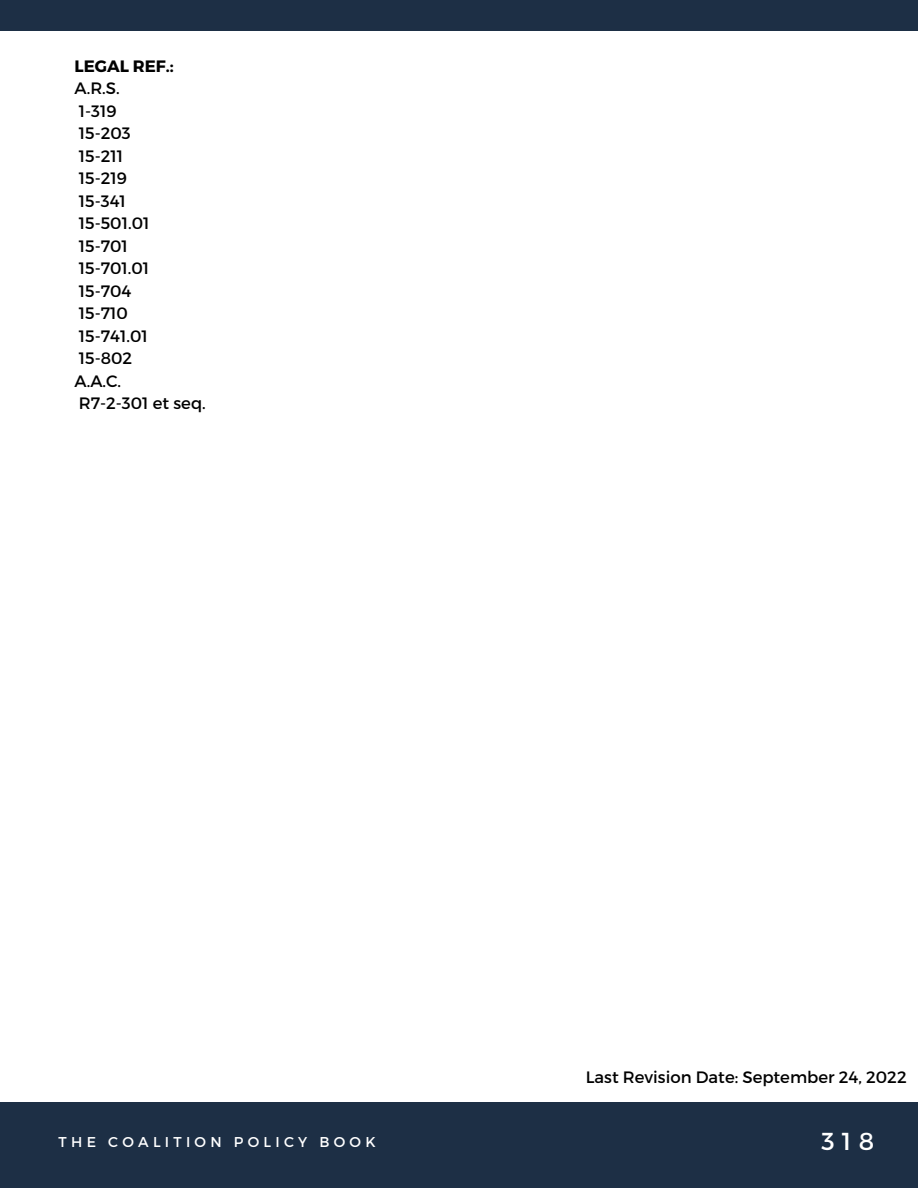
<style>
.page{position:relative;width:918px;height:1188px;background:#fff}
.page>*{position:absolute;margin:0;border:0;box-sizing:border-box;transform-origin:0 0}
.t1{font:24.6px "Montserrat";color:#fff}
.t2{font:16.5px/22.5px "Montserrat";color:#000}
.t3{font:700 16.5px "Montserrat";color:#000}
.t4{font:14.25px "Montserrat";letter-spacing:.3em;color:#fff}
</style>
<div class="page">
<div style="left:0;top:1102px;width:918px;height:86px;background:#1d2f45"></div>
<div style="left:0;top:0;width:918px;height:31px;background:#1d2f45"></div>
<p class="t3" style="left:75px;top:55px;width:101px">LEGAL REF.:</p>
<p class="t2" style="left:75px;top:76px;width:133px">A.R.S.<br>1-319<br>15-203<br>15-211<br>15-219<br>15-341<br>15-501.01<br>15-701<br>15-701.01<br>15-704<br>15-710<br>15-741.01<br>15-802<br>A.A.C.<br>R7-2-301 et seq.</p>
<p class="t2" style="left:586px;top:1066px;width:322px">Last Revision Date: September 24, 2022</p>
<p class="t4" style="left:59px;top:1132px;width:319px">THE COALITION POLICY BOOK</p>
<h1 class="t1" style="left:821px;top:1126px;width:54px">318</h1>
</div>
